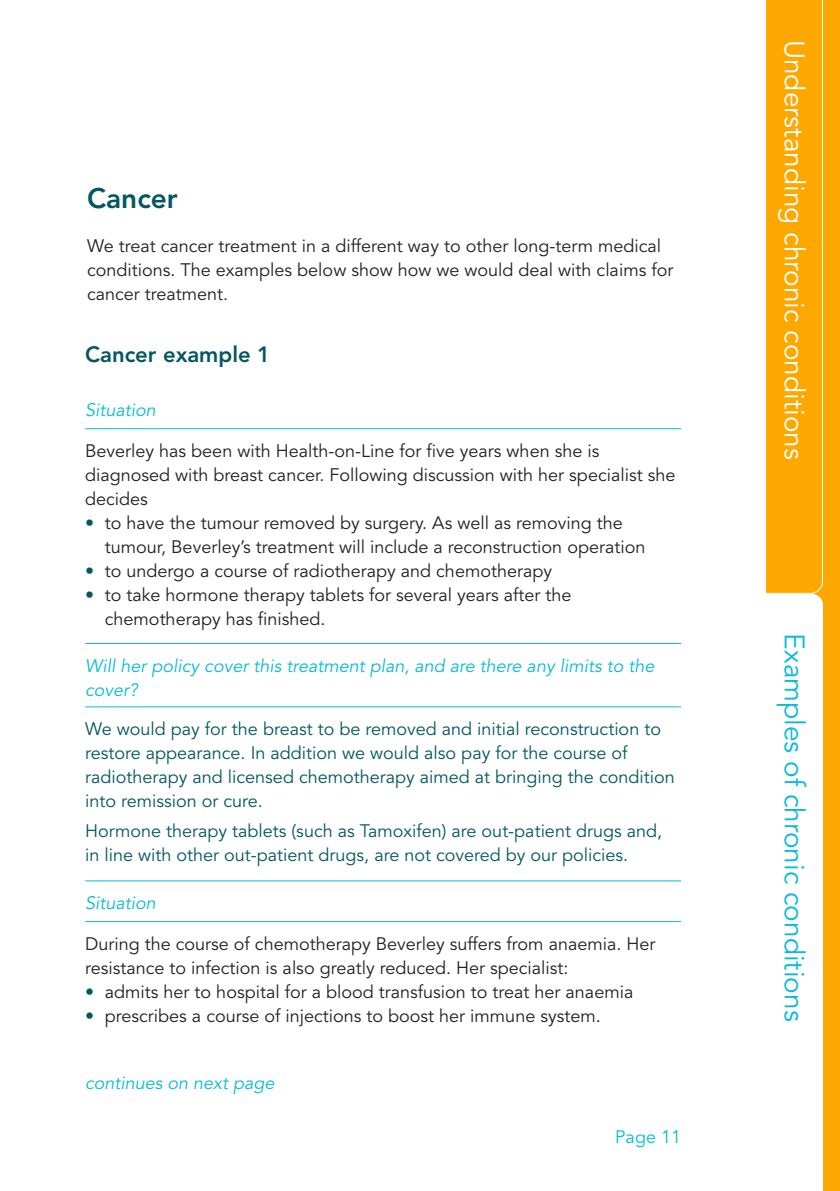
<style>
.page{position:relative;width:840px;height:1191px;background:#fff}
.page>*{position:absolute;margin:0;border:0;box-sizing:border-box;transform-origin:0 0}
.t1{font:28px "Avenir LT Std";color:#fff}
.t2{font:28px "Avenir LT Std";color:#07bbda}
.t3{font:800 28px "Avenir LT Std";color:#035762}
.t4{font:800 22px "Avenir LT Std";color:#035762}
.t5{font:18px/24px "Avenir LT Std";color:#231f20}
.t6{font:18px/24px "Avenir LT Std";color:#035762}
.t7{font:italic 18px/24px "Avenir LT Std";color:#07bbda}
.t8{font:18px "Avenir LT Std";color:#07bbda}
.s1{color:#035762}
</style>
<div class="page">
<div style="left:765px;top:0;width:74px;height:1191px;background:linear-gradient(to bottom,#fda800,#fda800)"></div>
<svg style="left:680px;top:0;width:142px;height:594px"></svg>
<svg style="left:680px;top:594px;width:142px;height:597px"></svg>
<hr style="left:85px;top:428px;width:595px;height:1px;background:#07bbda">
<hr style="left:85px;top:643px;width:595px;height:1px;background:#07bbda">
<hr style="left:85px;top:706px;width:595px;height:1px;background:#07bbda">
<hr style="left:85px;top:880px;width:595px;height:1px;background:#07bbda">
<hr style="left:85px;top:921px;width:595px;height:1px;background:#07bbda">
<h1 class="t3" style="left:87px;top:187px;width:92px">Cancer</h1>
<p class="t5" style="left:87px;top:236px;width:587px">We treat cancer treatment in a different way to other long-term medical conditions. The examples below show how we would deal with claims for cancer treatment.</p>
<p class="t4" style="left:85px;top:345px;width:186px">Cancer example 1</p>
<p class="t7" style="left:85px;top:399px;width:72px">Situation</p>
<p class="t5" style="left:85px;top:440px;width:591px">Beverley has been with Health-on-Line for five years when she is diagnosed with breast cancer. Following discussion with her specialist she decides</p>
<p class="t5" style="left:105px;top:512px;width:541px;text-indent:-20px"><span class="s1">•</span> to have the tumour removed by surgery. As well as removing the tumour, Beverley’s treatment will include a reconstruction operation</p>
<p class="t5" style="left:85px;top:560px;width:468px"><span class="s1">•</span> to undergo a course of radiotherapy and chemotherapy</p>
<p class="t5" style="left:105px;top:584px;width:468px;text-indent:-20px"><span class="s1">•</span> to take hormone therapy tablets for several years after the chemotherapy has finished.</p>
<p class="t7" style="left:85px;top:655px;width:570px">Will her policy cover this treatment plan, and are there any limits to the cover?</p>
<p class="t6" style="left:85px;top:718px;width:590px">We would pay for the breast to be removed and initial reconstruction to restore appearance. In addition we would also pay for the course of radiotherapy and licensed chemotherapy aimed at bringing the condition into remission or cure.</p>
<p class="t6" style="left:85px;top:820px;width:578px">Hormone therapy tablets (such as Tamoxifen) are out-patient drugs and, in line with other out-patient drugs, are not covered by our policies.</p>
<p class="t7" style="left:85px;top:892px;width:72px">Situation</p>
<p class="t5" style="left:85px;top:933px;width:571px">During the course of chemotherapy Beverley suffers from anaemia. Her resistance to infection is also greatly reduced. Her specialist:</p>
<p class="t5" style="left:85px;top:981px;width:549px"><span class="s1">•</span> admits her to hospital for a blood transfusion to treat her anaemia</p>
<p class="t5" style="left:85px;top:1005px;width:517px"><span class="s1">•</span> prescribes a course of injections to boost her immune system.</p>
<p class="t7" style="left:85px;top:1071px;width:191px">continues on next page</p>
<p class="t8" style="left:615px;top:1129px;width:67px">Page 11</p>
<h1 class="t1" style="left:805px;top:40px;width:421px;rotate:90deg">Understanding chronic conditions</h1>
<h1 class="t2" style="left:805px;top:633px;width:389px;rotate:90deg">Examples of chronic conditions</h1>
</div>
